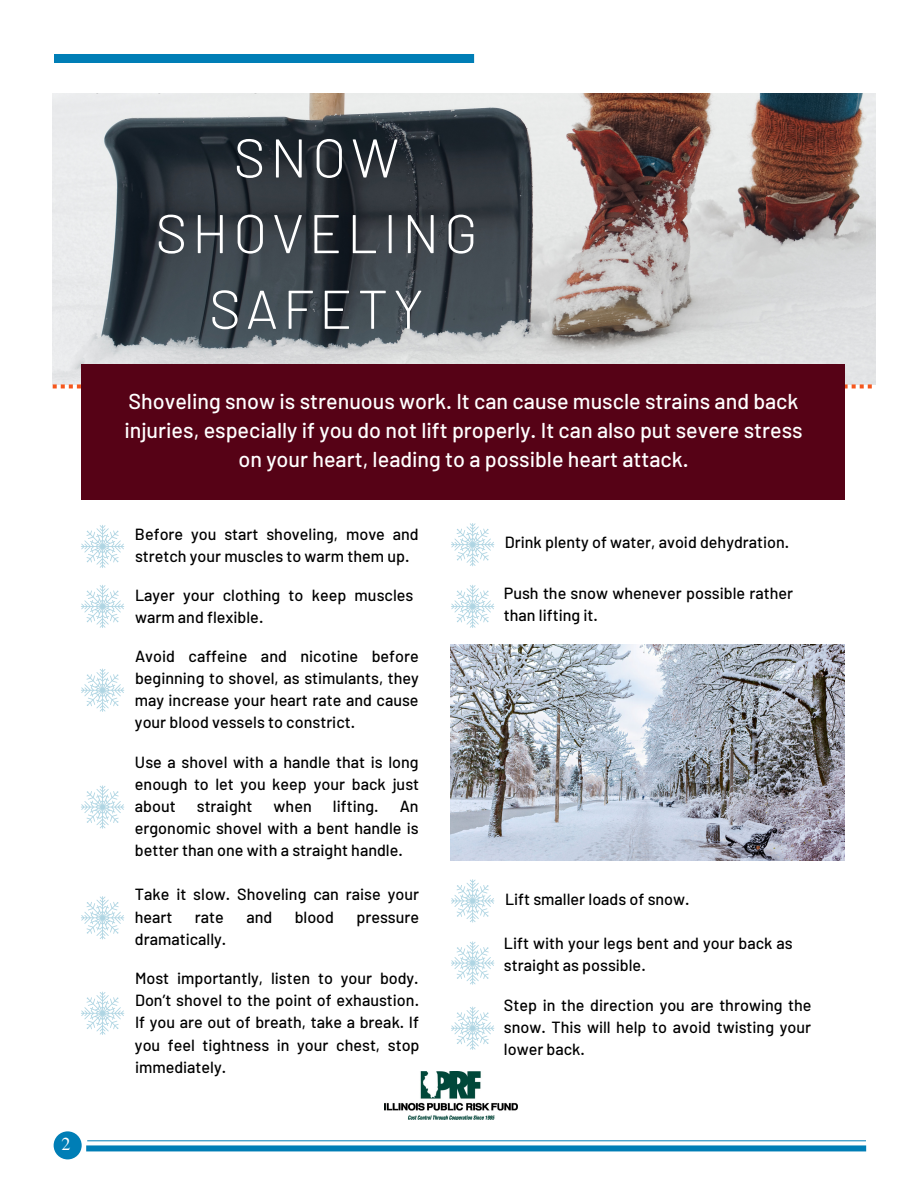
<style>
.page{position:relative;width:918px;height:1188px;background:#fff}
.page>*{position:absolute;margin:0;border:0;box-sizing:border-box;transform-origin:0 0}
.t1{font:300 54.45px/75.6px "Barlow";letter-spacing:.095em;color:#fff;text-align:center}
.t2{font:500 21.45px/29.2px "Barlow";color:#fff;text-align:center}
.t3{font:18px "Times";color:#fff}
.t4{font:500 16.2px/22.2px "Barlow";color:#000}
</style>
<div class="page">
<div style="left:54px;top:54px;width:810px;height:9px;background:#007eb6"></div>
<div style="left:54px;top:1131px;width:28px;height:28px;background:#007eb6;border-radius:50%"></div>
<div style="left:86px;top:1145px;width:780px;height:6px;background:#007eb6"></div>
<hr style="left:87px;top:1140px;width:779px;height:1px;background:#007eb6">
<div style="left:474px;top:45px;width:397px;height:28px;background:#fff"></div>
<img style="left:53px;top:93px;width:823px;height:291px">
<svg style="left:53px;top:384px;width:819px;height:4px"></svg>
<div style="left:81px;top:364px;width:764px;height:136px;background:#560216"></div>
<svg style="left:81px;top:525px;width:43px;height:43px"></svg>
<svg style="left:81px;top:585px;width:43px;height:43px"></svg>
<svg style="left:81px;top:669px;width:43px;height:43px"></svg>
<svg style="left:81px;top:785px;width:43px;height:44px"></svg>
<svg style="left:81px;top:896px;width:43px;height:43px"></svg>
<svg style="left:451px;top:523px;width:43px;height:43px"></svg>
<svg style="left:451px;top:585px;width:43px;height:43px"></svg>
<svg style="left:451px;top:879px;width:43px;height:44px"></svg>
<svg style="left:451px;top:941px;width:43px;height:44px"></svg>
<svg style="left:451px;top:1007px;width:43px;height:43px"></svg>
<svg style="left:81px;top:992px;width:43px;height:43px"></svg>
<img style="left:451px;top:645px;width:393px;height:216px">
<img style="left:385px;top:1072px;width:132px;height:47px">
<p class="t3" style="left:62px;top:1127px;width:10px">2</p>
<p class="t1" style="left:155px;top:119px;width:323px">SNOW<br>SHOVELING<br>SAFETY</p>
<p class="t2" style="left:124px;top:386px;width:680px">Shoveling snow is strenuous work. It can cause muscle strains and back injuries, especially if you do not lift properly. It can also put severe stress on your heart, leading to a possible heart attack.</p>
<p class="t4" style="left:135px;top:523px;width:285px">Before you start shoveling, move and stretch your muscles to warm them up.</p>
<p class="t4" style="left:135px;top:584px;width:280px">Layer your clothing to keep muscles warm and flexible.</p>
<p class="t4" style="left:135px;top:645px;width:286px;text-align:justify">Avoid caffeine and nicotine before beginning to shovel, as stimulants, they may increase your heart rate and cause your blood vessels to constrict.</p>
<p class="t4" style="left:135px;top:750px;width:286px;text-align:justify">Use a shovel with a handle that is long enough to let you keep your back just about</p>
<p class="t4" style="left:197px;top:795px;width:57px">straight</p>
<p class="t4" style="left:274px;top:795px;width:40px">when</p>
<p class="t4" style="left:333px;top:795px;width:47px">lifting.</p>
<p class="t4" style="left:135px;top:795px;width:285px;text-align:justify;text-indent:265px">An ergonomic shovel with a bent handle is better than one with a straight handle.</p>
<p class="t4" style="left:135px;top:883px;width:286px">Take it slow. Shoveling can raise your heart</p>
<p class="t4" style="left:195px;top:905px;width:30px">rate</p>
<p class="t4" style="left:246px;top:905px;width:27px">and</p>
<p class="t4" style="left:295px;top:905px;width:41px">blood</p>
<p class="t4" style="left:356px;top:905px;width:64px">pressure</p>
<p class="t4" style="left:135px;top:928px;width:93px">dramatically.</p>
<p class="t4" style="left:135px;top:967px;width:286px;text-align:justify">Most importantly, listen to your body.<br>Don’t shovel to the point of exhaustion.<br>If you are out of breath, take a break. If you feel tightness in your chest, stop immediately.</p>
<p class="t4" style="left:505px;top:530px;width:286px">Drink plenty of water, avoid dehydration.</p>
<p class="t4" style="left:504px;top:582px;width:291px">Push the snow whenever possible rather than lifting it.</p>
<p class="t4" style="left:505px;top:888px;width:186px">Lift smaller loads of snow.</p>
<p class="t4" style="left:504px;top:932px;width:290px">Lift with your legs bent and your back as straight as possible.</p>
<p class="t4" style="left:504px;top:994px;width:309px;text-align:justify">Step in the direction you are throwing the snow. This will help to avoid twisting your lower back.</p>
</div>
